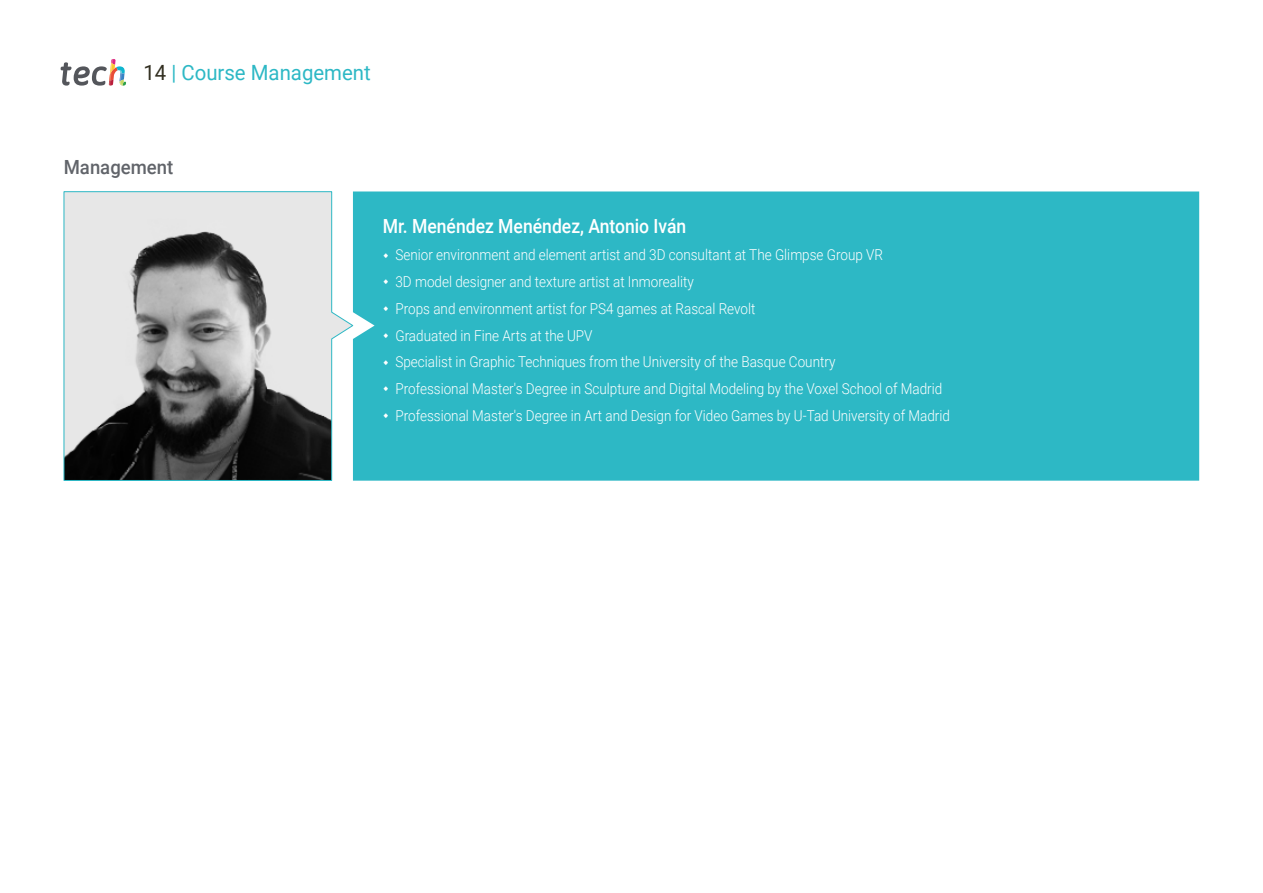
<style>
.page{position:relative;width:1263px;height:893px;background:#fff}
.page>*{position:absolute;margin:0;border:0;box-sizing:border-box;transform-origin:0 0}
.t1{font:21px "Roboto";color:#2db8c5}
.t2{font:500 19.5px "Roboto";color:#fff;scale:.9 1}
.t3{font:500 19.5px "Roboto";color:#61646a;scale:.95 1}
.t4{font:300 15px/26.7px "Roboto";color:#fff;scale:.9 1}
.s1{color:#312e20}
</style>
<div class="page">
<svg style="left:61px;top:59px;width:65px;height:27px"></svg>
<div style="left:353px;top:191px;width:846px;height:290px;background:#2db8c5"></div>
<svg style="left:64px;top:191px;width:289px;height:290px"></svg>
<svg style="left:384px;top:253px;width:4px;height:5px"></svg>
<svg style="left:384px;top:279px;width:4px;height:5px"></svg>
<svg style="left:384px;top:306px;width:4px;height:5px"></svg>
<svg style="left:384px;top:333px;width:4px;height:5px"></svg>
<svg style="left:384px;top:360px;width:4px;height:5px"></svg>
<svg style="left:384px;top:386px;width:4px;height:6px"></svg>
<svg style="left:384px;top:413px;width:4px;height:5px"></svg>
<h1 class="t1" style="left:144px;top:57px;width:229px"><span class="s1">14</span> | Course Management</h1>
<h2 class="t3" style="left:64px;top:154px;width:117px">Management</h2>
<h2 class="t2" style="left:383px;top:212px;width:339px">Mr. Menéndez Menéndez, Antonio Iván</h2>
<p class="t4" style="left:395px;top:241px;width:617px">Senior environment and element artist and 3D consultant at The Glimpse Group VR<br>3D model designer and texture artist at Inmoreality<br>Props and environment artist for PS4 games at Rascal Revolt<br>Graduated in Fine Arts at the UPV<br>Specialist in Graphic Techniques from the University of the Basque Country<br>Professional Master's Degree in Sculpture and Digital Modeling by the Voxel School of Madrid Professional Master's Degree in Art and Design for Video Games by U-Tad University of Madrid</p>
</div>
